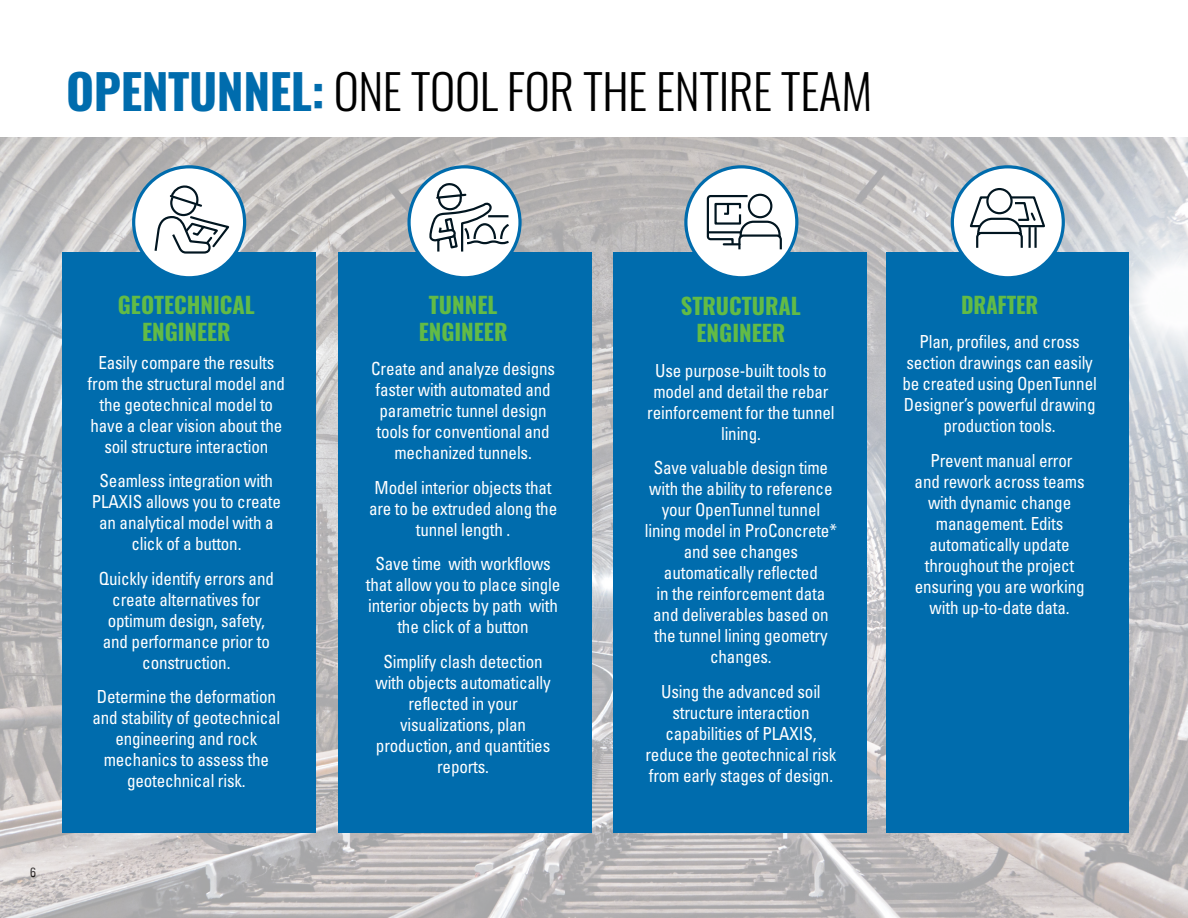
<style>
.page{position:relative;width:1188px;height:918px;background:#fff}
.page>*{position:absolute;margin:0;border:0;box-sizing:border-box;transform-origin:0 0}
.t1{font:300 48px "Oswald";letter-spacing:-.01em;color:#000}
.t2{font:700 22.5px/27px "Oswald";color:#62bb46;text-align:center}
.t3{font:700 22.5px "Oswald";color:#62bb46;scale:.95 1}
.t4{font:condensed 18px/21px "Univers";letter-spacing:-.01em;color:#fff;text-align:center;scale:.95 1}
.t5{font:condensed 13.5px "Univers";color:#000}
.s1{font-weight:700;color:#006cad}
</style>
<div class="page">
<img style="left:0;top:137px;width:1188px;height:781px">
<div style="left:62px;top:252px;width:254px;height:581px;background:#006cad"></div>
<div style="left:338px;top:252px;width:253px;height:581px;background:#006cad"></div>
<div style="left:613px;top:252px;width:254px;height:581px;background:#006cad"></div>
<div style="left:887px;top:252px;width:242px;height:581px;background:#006cad"></div>
<svg style="left:134px;top:167px;width:111px;height:108px"></svg>
<div style="left:132px;top:165px;width:114px;height:114px;border:3px solid #006cad;border-radius:50%"></div>
<svg style="left:952px;top:167px;width:111px;height:108px"></svg>
<div style="left:951px;top:165px;width:114px;height:114px;border:3px solid #006cad;border-radius:50%"></div>
<svg style="left:686px;top:167px;width:111px;height:108px"></svg>
<div style="left:684px;top:165px;width:114px;height:114px;border:3px solid #006cad;border-radius:50%"></div>
<svg style="left:409px;top:167px;width:111px;height:108px"></svg>
<div style="left:407px;top:165px;width:115px;height:114px;border:3px solid #006cad;border-radius:50%"></div>
<h1 class="t1" style="left:66px;top:49px;width:807px"><span class="s1">OPENTUNNEL:</span> ONE TOOL FOR THE ENTIRE TEAM</h1>
<p class="t5" style="left:30px;top:864px;width:7px">6</p>
<p class="t2" style="left:118px;top:293px;width:139px">GEOTECHNICAL<br>ENGINEER</p>
<p class="t4" style="left:88px;top:351px;width:209px">Easily compare the results from the structural model and the geotechnical model to have a clear vision about the soil structure interaction</p>
<p class="t4" style="left:92px;top:470px;width:201px">Seamless integration with<br>PLAXIS allows you to create an analytical model with a click of a button.</p>
<p class="t4" style="left:99px;top:567px;width:186px">Quickly identify errors and create alternatives for optimum design, safety, and performance prior to construction.</p>
<p class="t4" style="left:92px;top:686px;width:199px">Determine the deformation and stability of geotechnical engineering and rock mechanics to assess the geotechnical risk.</p>
<p class="t2" style="left:419px;top:293px;width:90px">TUNNEL<br>ENGINEER</p>
<p class="t4" style="left:371px;top:358px;width:195px">Create and analyze designs faster with automated and parametric tunnel design tools for conventional and mechanized tunnels.</p>
<p class="t4" style="left:369px;top:477px;width:200px">Model interior objects that are to be extruded along the tunnel length .</p>
<p class="t4" style="left:366px;top:553px;width:206px">Save time with workflows that allow you to place single interior objects by path with the click of a button</p>
<p class="t4" style="left:376px;top:651px;width:186px">Simplify clash detection with objects automatically reflected in your visualizations, plan production, and quantities reports.</p>
<p class="t2" style="left:681px;top:294px;width:121px">STRUCTURAL<br>ENGINEER</p>
<p class="t4" style="left:647px;top:360px;width:199px">Use purpose-built tools to model and detail the rebar reinforcement for the tunnel lining.</p>
<p class="t4" style="left:645px;top:457px;width:204px">Save valuable design time with the ability to reference your OpenTunnel tunnel lining model in ProConcrete* and see changes automatically reflected<br>in the reinforcement data and deliverables based on the tunnel lining geometry changes.</p>
<p class="t4" style="left:645px;top:681px;width:203px">Using the advanced soil structure interaction capabilities of PLAXIS, reduce the geotechnical risk from early stages of design.</p>
<p class="t3" style="left:961px;top:293px;width:83px">DRAFTER</p>
<p class="t4" style="left:902px;top:331px;width:206px">Plan, profiles, and cross section drawings can easily be created using OpenTunnel<br>Designer’s powerful drawing production tools.</p>
<p class="t4" style="left:915px;top:450px;width:180px">Prevent manual error and rework across teams with dynamic change management. Edits automatically update throughout the project ensuring you are working with up-to-date data.</p>
</div>
